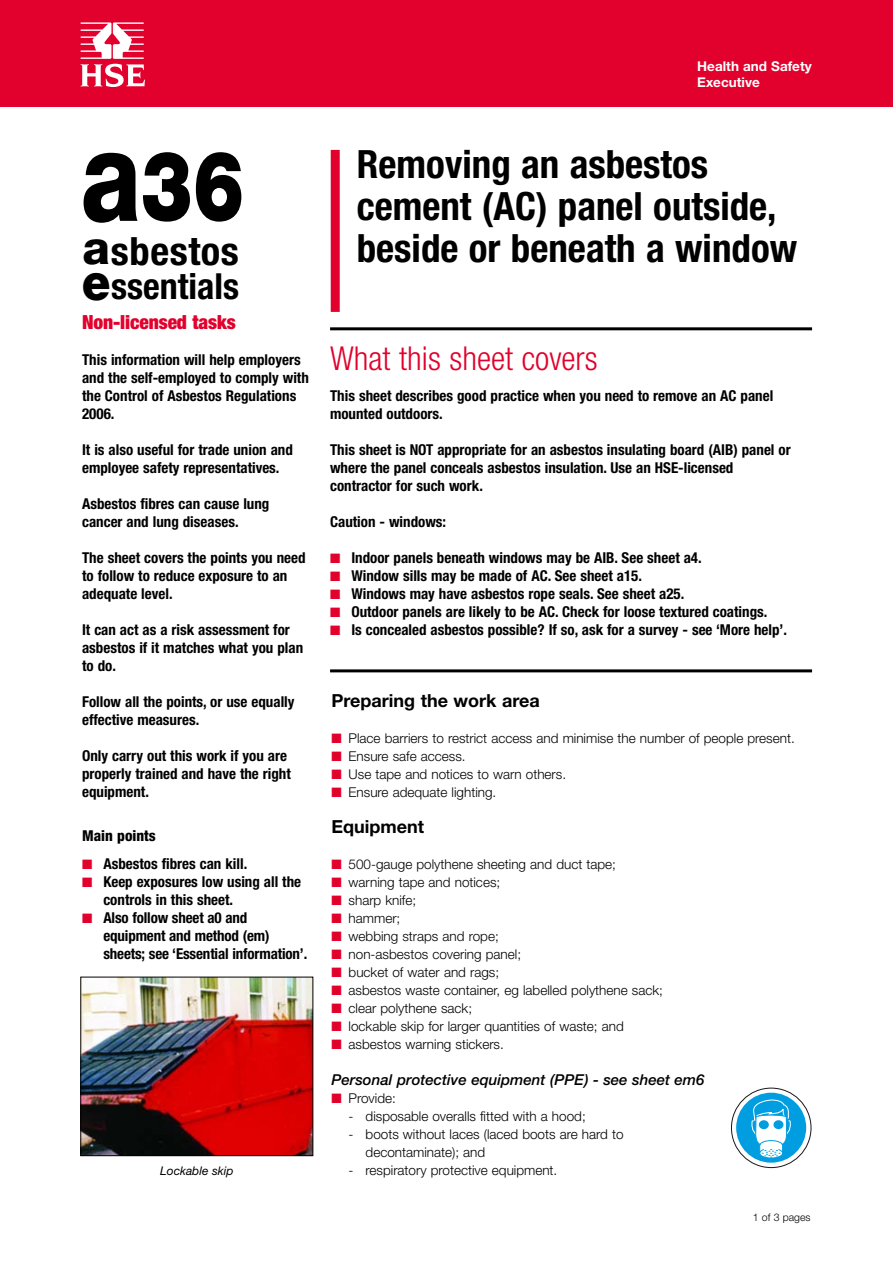
<style>
.page{position:relative;width:893px;height:1263px;background:#fff}
.page>*{position:absolute;margin:0;border:0;box-sizing:border-box;transform-origin:0 0}
.t1{font:900 97.5px "Helvetica Neue";color:#000;scale:.8 1}
.t2{font:700 condensed 39px/42px "Helvetica Neue";color:#000}
.t3{font:700 condensed 39px "Helvetica Neue";color:#000;scale:1.04 1}
.t4{font:700 condensed 36px "Helvetica Neue";color:#000}
.t5{font:300 condensed 33px "Helvetica Neue";color:#e1012c}
.t6{font:900 condensed 19.5px "Helvetica Neue";letter-spacing:-.005em;color:#e1012c}
.t7{font:700 18px "Helvetica Neue";color:#000}
.t8{font:700 condensed 15px/18px "Helvetica Neue";color:#000}
.t9{font:italic 500 15px "Helvetica Neue";color:#000}
.t10{font:800 condensed 15px "Helvetica Neue";color:#000}
.t11{font:300 13.5px/18px "Helvetica Neue";color:#000}
.t12{font:700 13.5px/16.5px "Helvetica Neue";color:#fff}
.t13{font:italic 12px "Helvetica Neue";color:#000}
.t14{font:300 10.5px "Helvetica Neue";color:#000}
.s1{font-weight:800;font-size:127.5px}
.s2{font-weight:800;font-stretch:normal;font-size:46.5px}
.s3{font-weight:900;font-stretch:normal;font-size:51px}
.s4{color:#e1012c}
</style>
<div class="page">
<hr style="left:330px;top:327px;width:482px;height:3px;background:#000">
<div style="left:331px;top:150px;width:9px;height:162px;background:#e1012c"></div>
<hr style="left:330px;top:669px;width:482px;height:3px;background:#000">
<div style="left:0;top:0;width:893px;height:106px;background:#e1012c"></div>
<svg style="left:81px;top:22px;width:64px;height:65px"></svg>
<img style="left:83px;top:979px;width:228px;height:175px">
<div style="left:81px;top:977px;width:232px;height:179px;border:1px solid #000"></div>
<svg style="left:731px;top:1088px;width:80px;height:80px"></svg>
<div style="left:736px;top:1093px;width:70px;height:70px;background:#009ee0;border-radius:50%"></div>
<svg style="left:751px;top:1100px;width:40px;height:59px"></svg>
<p class="t12" style="left:697px;top:59px;width:116px">Health and Safety<br>Executive</p>
<h1 class="t1" style="left:81px;top:151px;width:207px"><span class="s1">a</span>36</h1>
<h2 class="t3" style="left:83px;top:237px;width:152px"><span class="s2">a</span>sbestos</h2>
<h3 class="t4" style="left:82px;top:273px;width:159px"><span class="s3">e</span>ssentials</h3>
<h3 class="t6" style="left:82px;top:315px;width:155px">Non-licensed tasks</h3>
<p class="t8" style="left:82px;top:352px;width:228px">This information will help employers and the self-employed to comply with the Control of Asbestos Regulations<br>2006.</p>
<p class="t8" style="left:82px;top:442px;width:212px">It is also useful for trade union and employee safety representatives.</p>
<p class="t8" style="left:82px;top:496px;width:189px">Asbestos fibres can cause lung cancer and lung diseases.</p>
<p class="t8" style="left:82px;top:550px;width:225px">The sheet covers the points you need to follow to reduce exposure to an adequate level.</p>
<p class="t8" style="left:82px;top:622px;width:223px">It can act as a risk assessment for asbestos if it matches what you plan to do.</p>
<p class="t8" style="left:82px;top:694px;width:214px">Follow all the points, or use equally effective measures.</p>
<p class="t8" style="left:82px;top:748px;width:210px">Only carry out this work if you are properly trained and have the right equipment.</p>
<p class="t10" style="left:82px;top:830px;width:75px">Main points</p>
<p class="t8" style="left:82px;top:856px;width:167px"><span class="s4">■</span> Asbestos fibres can kill.</p>
<p class="t8" style="left:103px;top:874px;width:199px;text-indent:-21px"><span class="s4">■</span> Keep exposures low using all the controls in this sheet.</p>
<p class="t8" style="left:103px;top:910px;width:205px;text-indent:-21px"><span class="s4">■</span> Also follow sheet a0 and equipment and method (em) sheets; see ‘Essential information’.</p>
<p class="t13" style="left:160px;top:1166px;width:75px">Lockable skip</p>
<h2 class="t2" style="left:357px;top:147px;width:442px">Removing an asbestos cement (AC) panel outside, beside or beneath a window</h2>
<h3 class="t5" style="left:330px;top:347px;width:269px">What this sheet covers</h3>
<p class="t8" style="left:330px;top:388px;width:445px">This sheet describes good practice when you need to remove an AC panel mounted outdoors.</p>
<p class="t8" style="left:330px;top:442px;width:462px">This sheet is NOT appropriate for an asbestos insulating board (AIB) panel or where the panel conceals asbestos insulation. Use an HSE-licensed contractor for such work.</p>
<p class="t8" style="left:330px;top:514px;width:118px">Caution - windows:</p>
<p class="t8" style="left:330px;top:550px;width:373px"><span class="s4">■</span> Indoor panels beneath windows may be AIB. See sheet a4.</p>
<p class="t8" style="left:330px;top:568px;width:313px"><span class="s4">■</span> Window sills may be made of AC. See sheet a15.</p>
<p class="t8" style="left:330px;top:586px;width:356px"><span class="s4">■</span> Windows may have asbestos rope seals. See sheet a25.</p>
<p class="t8" style="left:330px;top:604px;width:439px"><span class="s4">■</span> Outdoor panels are likely to be AC. Check for loose textured coatings.</p>
<p class="t8" style="left:330px;top:622px;width:458px"><span class="s4">■</span> Is concealed asbestos possible? If so, ask for a survey - see ‘More help’.</p>
<p class="t7" style="left:332px;top:694px;width:210px">Preparing the work area</p>
<p class="t11" style="left:332px;top:730px;width:465px"><span class="s4">■</span> Place barriers to restrict access and minimise the number of people present.</p>
<p class="t11" style="left:332px;top:748px;width:136px"><span class="s4">■</span> Ensure safe access.</p>
<p class="t11" style="left:332px;top:766px;width:236px"><span class="s4">■</span> Use tape and notices to warn others.</p>
<p class="t11" style="left:332px;top:784px;width:166px"><span class="s4">■</span> Ensure adequate lighting.</p>
<p class="t7" style="left:332px;top:820px;width:94px">Equipment</p>
<p class="t11" style="left:332px;top:856px;width:286px"><span class="s4">■</span> 500-gauge polythene sheeting and duct tape;</p>
<p class="t11" style="left:332px;top:874px;width:170px"><span class="s4">■</span> warning tape and notices;</p>
<p class="t11" style="left:332px;top:892px;width:86px"><span class="s4">■</span> sharp knife;</p>
<p class="t11" style="left:332px;top:910px;width:70px"><span class="s4">■</span> hammer;</p>
<p class="t11" style="left:332px;top:928px;width:169px"><span class="s4">■</span> webbing straps and rope;</p>
<p class="t11" style="left:332px;top:946px;width:191px"><span class="s4">■</span> non-asbestos covering panel;</p>
<p class="t11" style="left:332px;top:964px;width:169px"><span class="s4">■</span> bucket of water and rags;</p>
<p class="t11" style="left:332px;top:982px;width:333px"><span class="s4">■</span> asbestos waste container, eg labelled polythene sack;</p>
<p class="t11" style="left:332px;top:1000px;width:142px"><span class="s4">■</span> clear polythene sack;</p>
<p class="t11" style="left:332px;top:1018px;width:294px"><span class="s4">■</span> lockable skip for larger quantities of waste; and</p>
<p class="t11" style="left:332px;top:1036px;width:174px"><span class="s4">■</span> asbestos warning stickers.</p>
<p class="t9" style="left:332px;top:1074px;width:374px">Personal protective equipment (PPE) - see sheet em6</p>
<p class="t11" style="left:332px;top:1090px;width:66px"><span class="s4">■</span> Provide:</p>
<p class="t11" style="left:349px;top:1108px;width:239px">- disposable overalls fitted with a hood;</p>
<p class="t11" style="left:366px;top:1126px;width:259px;text-indent:-17px">- boots without laces (laced boots are hard to decontaminate); and</p>
<p class="t11" style="left:349px;top:1162px;width:210px">- respiratory protective equipment.</p>
<p class="t14" style="left:753px;top:1213px;width:59px">1 of 3 pages</p>
</div>
